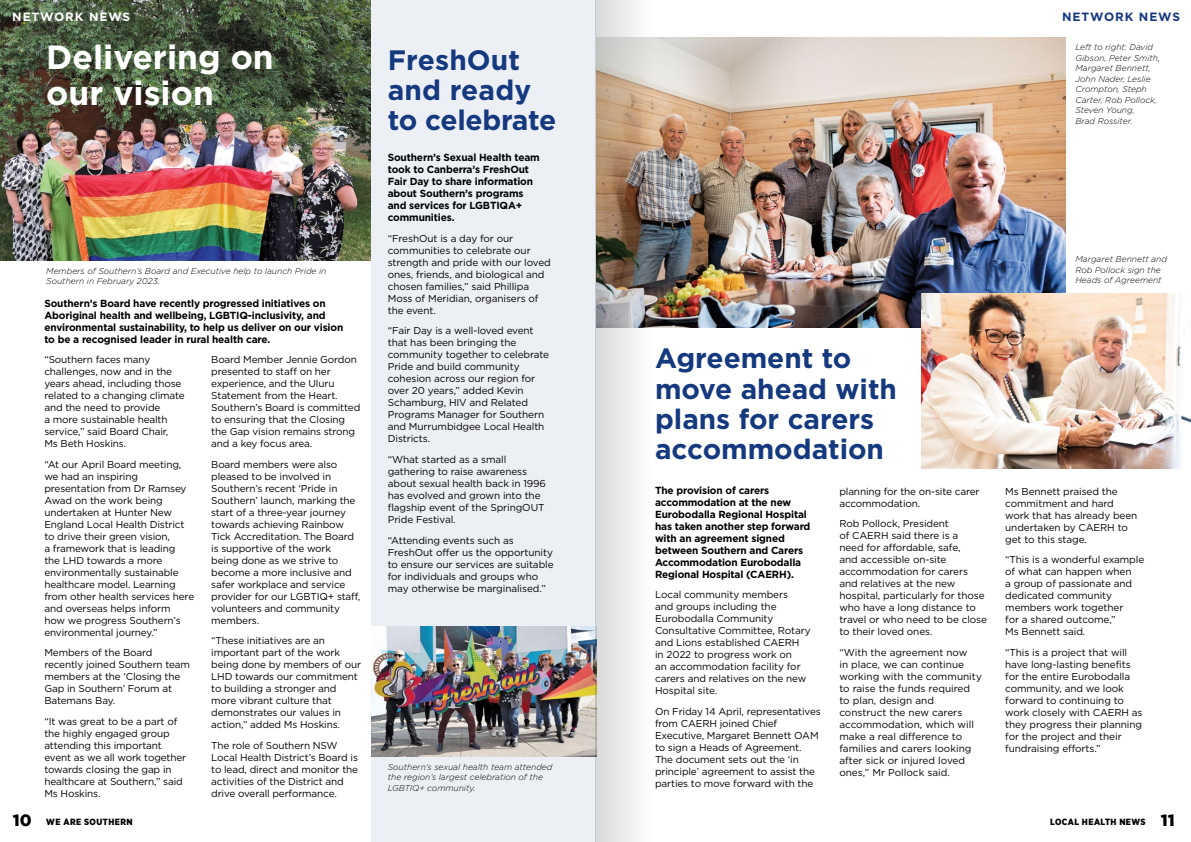
<style>
.page{position:relative;width:1191px;height:842px;background:#fff}
.page>*{position:absolute;margin:0;border:0;box-sizing:border-box;transform-origin:0 0}
.Heading_24{font:700 33.5px/35.6px "Gotham";color:#fff}
.Heading_24-2{font:700 28px/29.8px "Gotham";letter-spacing:-.005em;color:#15397f}
.Heading_24-3{font:700 27.9px/30.2px "Gotham";color:#15397f}
.Heading_24-4{font:700 12px "Gotham";letter-spacing:.075em;color:#fff}
.Heading_24-5{font:700 12px "Gotham";letter-spacing:.075em;color:#15397f}
.Bolded_body{font:700 10.3px/12px "Homepage Baukasten";letter-spacing:-.015em;color:#000}
.Body_11{font:10px/12px "Homepage Baukasten";letter-spacing:-.015em;color:#000}
.t1{font:900 9px "Gotham Narrow";letter-spacing:.05em;color:#000}
.t2{font:italic 300 8.5px/10.5px "Gotham";color:#000}
.s1{font-family:"Gotham";font-size:16.4px}
</style>
<div class="page">
<img style="left:688px;top:37px;width:377px;height:291px">
<img style="left:0;top:0;width:371px;height:261px">
<div style="left:371px;top:0;width:225px;height:842px;background:#ecf0f5"></div>
<img style="left:371px;top:626px;width:224px;height:131px">
<img style="left:922px;top:293px;width:268px;height:176px">
<img style="left:595px;top:0;width:93px;height:842px">
<h2 class="Heading_24-4" style="left:12px;top:9px;width:119px">NETWORK NEWS</h2>
<h2 class="Heading_24" style="left:46px;top:40px;width:229px">Delivering on our vision</h2>
<h2 class="Heading_24-2" style="left:388px;top:45px;width:170px">FreshOut and ready to celebrate</h2>
<p class="t2" style="left:46px;top:265px;width:281px">Members of Southern’s Board and Executive help to launch Pride in<br>Southern in February 2023.</p>
<p class="Bolded_body" style="left:44px;top:297px;width:300px">Southern’s Board have recently progressed initiatives on Aboriginal health and wellbeing, LGBTIQ-inclusivity, and environmental sustainability, to help us deliver on our vision to be a recognised leader in rural health care.</p>
<p class="Body_11" style="left:44px;top:354px;width:142px">“Southern faces many challenges, now and in the years ahead, including those related to a changing climate and the need to provide<br>a more sustainable health service,” said Board Chair,<br>Ms Beth Hoskins.</p>
<p class="Body_11" style="left:44px;top:458px;width:151px">“At our April Board meeting, we had an inspiring presentation from Dr Ramsey<br>Awad on the work being undertaken at Hunter New<br>England Local Health District to drive their green vision,<br>a framework that is leading<br>the LHD towards a more environmentally sustainable healthcare model. Learning from other health services here and overseas helps inform<br>how we progress Southern’s environmental journey.”</p>
<p class="Body_11" style="left:44px;top:647px;width:147px">Members of the Board recently joined Southern team members at the ‘Closing the<br>Gap in Southern’ Forum at<br>Batemans Bay.</p>
<p class="Body_11" style="left:44px;top:715px;width:143px">“It was great to be a part of the highly engaged group attending this important event as we all work together towards closing the gap in healthcare at Southern,” said<br>Ms Hoskins.</p>
<p class="Body_11" style="left:211px;top:354px;width:151px">Board Member Jennie Gordon presented to staff on her experience, and the Uluru<br>Statement from the Heart.<br>Southern’s Board is committed to ensuring that the Closing the Gap vision remains strong and a key focus area.</p>
<p class="Body_11" style="left:211px;top:458px;width:151px">Board members were also pleased to be involved in<br>Southern’s recent ‘Pride in<br>Southern’ launch, marking the start of a three-year journey towards achieving Rainbow<br>Tick Accreditation. The Board is supportive of the work being done as we strive to become a more inclusive and safer workplace and service provider for our LGBTIQ+ staff, volunteers and community members.</p>
<p class="Body_11" style="left:211px;top:635px;width:151px">“These initiatives are an important part of the work being done by members of our<br>LHD towards our commitment to building a stronger and more vibrant culture that demonstrates our values in action,” added Ms Hoskins.</p>
<p class="Body_11" style="left:211px;top:739px;width:148px">The role of Southern NSW<br>Local Health District’s Board is to lead, direct and monitor the activities of the District and drive overall performance.</p>
<p class="Bolded_body" style="left:388px;top:152px;width:153px">Southern’s Sexual Health team took to Canberra’s FreshOut<br>Fair Day to share information about Southern’s programs and services for LGBTIQA+ communities.</p>
<p class="Body_11" style="left:388px;top:232px;width:164px">“FreshOut is a day for our communities to celebrate our strength and pride with our loved ones, friends, and biological and chosen families,” said Phillipa<br>Moss of Meridian, organisers of the event.</p>
<p class="Body_11" style="left:388px;top:325px;width:163px">“Fair Day is a well-loved event that has been bringing the community together to celebrate<br>Pride and build community cohesion across our region for over 20 years,” added Kevin<br>Schamburg, HIV and Related<br>Programs Manager for Southern and Murrumbidgee Local Health<br>Districts.</p>
<p class="Body_11" style="left:388px;top:453px;width:160px">“What started as a small gathering to raise awareness about sexual health back in 1996 has evolved and grown into the flagship event of the SpringOUT<br>Pride Festival.</p>
<p class="Body_11" style="left:388px;top:534px;width:167px">“Attending events such as<br>FreshOut offer us the opportunity to ensure our services are suitable for individuals and groups who may otherwise be marginalised.”</p>
<p class="t2" style="left:388px;top:761px;width:166px">Southern’s sexual health team attended the region’s largest celebration of the<br>LGBTIQ+ community.</p>
<h2 class="Heading_24-5" style="left:1062px;top:9px;width:119px">NETWORK NEWS</h2>
<p class="t2" style="left:1075px;top:42px;width:86px">Left to right: David<br>Gibson, Peter Smith,<br>Margaret Bennett,<br>John Nader, Leslie<br>Crompton, Steph<br>Carter, Rob Pollock,<br>Steven Young,<br>Brad Rossiter.</p>
<p class="t2" style="left:1075px;top:254px;width:93px">Margaret Bennett and<br>Rob Pollock sign the<br>Heads of Agreement</p>
<h2 class="Heading_24-3" style="left:655px;top:343px;width:243px">Agreement to move ahead with plans for carers accommodation</h2>
<p class="Bolded_body" style="left:655px;top:484px;width:157px">The provision of carers accommodation at the new<br>Eurobodalla Regional Hospital has taken another step forward with an agreement signed between Southern and Carers<br>Accommodation Eurobodalla<br>Regional Hospital (CAERH).</p>
<p class="Body_11" style="left:655px;top:589px;width:157px">Local community members<br>and groups including the<br>Eurobodalla Community<br>Consultative Committee, Rotary and Lions established CAERH in 2022 to progress work on<br>an accommodation facility for carers and relatives on the new<br>Hospital site.</p>
<p class="Body_11" style="left:655px;top:705px;width:167px">On Friday 14 April, representatives from CAERH joined Chief<br>Executive, Margaret Bennett OAM to sign a Heads of Agreement.<br>The document sets out the ‘in principle’ agreement to assist the parties to move forward with the</p>
<p class="Body_11" style="left:839px;top:485px;width:142px">planning for the on-site carer accommodation.</p>
<p class="Body_11" style="left:839px;top:517px;width:149px">Rob Pollock, President<br>of CAERH said there is a<br>need for affordable, safe,<br>and accessible on-site accommodation for carers and relatives at the new hospital, particularly for those who have a long distance to travel or who need to be close to their loved ones.</p>
<p class="Body_11" style="left:839px;top:646px;width:144px">“With the agreement now<br>in place, we can continue working with the community to raise the funds required to plan, design and construct the new carers accommodation, which will make a real difference to families and carers looking after sick or injured loved ones,” Mr Pollock said.</p>
<p class="Body_11" style="left:1005px;top:485px;width:134px">Ms Bennett praised the commitment and hard work that has already been undertaken by CAERH to get to this stage.</p>
<p class="Body_11" style="left:1005px;top:553px;width:141px">“This is a wonderful example of what can happen when<br>a group of passionate and dedicated community members work together<br>for a shared outcome,”<br>Ms Bennett said.</p>
<p class="Body_11" style="left:1005px;top:646px;width:139px">“This is a project that will have long-lasting benefits for the entire Eurobodalla community, and we look forward to continuing to work closely with CAERH as they progress their planning for the project and their fundraising efforts.”</p>
<p class="t1" style="left:13px;top:816px;width:121px"><span class="s1">10</span> WE ARE SOUTHERN</p>
<p class="t1" style="left:1050px;top:816px;width:126px">LOCAL HEALTH NEWS <span class="s1">11</span></p>
</div>
